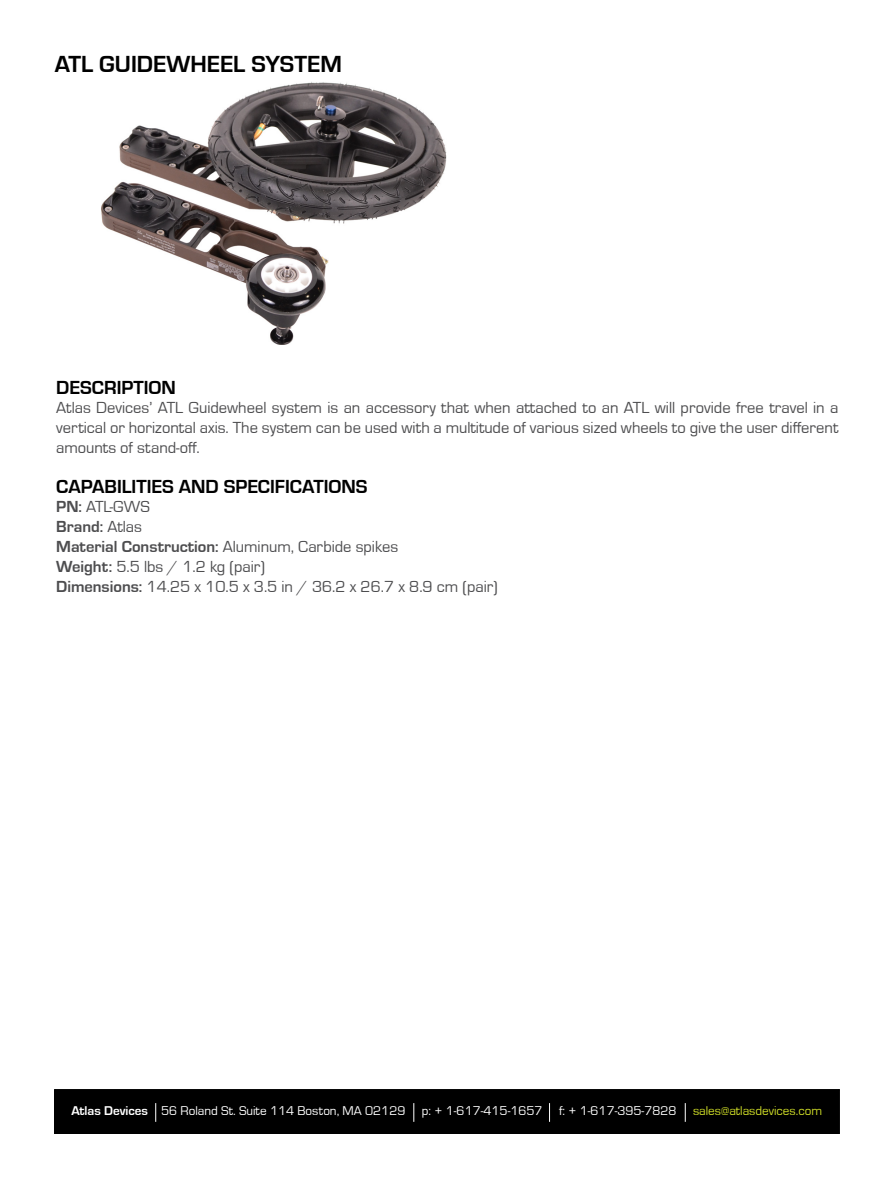
<style>
.page{position:relative;width:894px;height:1188px;background:#fff}
.page>*{position:absolute;margin:0;border:0;box-sizing:border-box;transform-origin:0 0}
.t1{font:700 24px "Eurostile";color:#000}
.t2{font:700 19.5px "Eurostile";color:#000}
.t3{font:16.5px/19.8px "Eurostile";color:#4d4d4f;text-align:justify}
.t4{font:700 16.5px "Eurostile";color:#4d4d4f}
.t5{font:13.2px "Eurostile";color:#fff}
.t6{font:13.2px "Eurostile";color:#cfdd27}
.s1{font-weight:700}
.s2{font-weight:400}
</style>
<div class="page">
<div style="left:55px;top:1090px;width:783px;height:43px;background:#000"></div>
<div style="left:54px;top:1089px;width:785px;height:45px;border:2px solid #000"></div>
<svg style="left:155px;top:1103px;width:1px;height:19px"></svg>
<svg style="left:413px;top:1103px;width:1px;height:19px"></svg>
<svg style="left:549px;top:1103px;width:1px;height:19px"></svg>
<svg style="left:684px;top:1103px;width:1px;height:19px"></svg>
<img style="left:101px;top:82px;width:346px;height:262px">
<p class="t1" style="left:55px;top:51px;width:288px">ATL GUIDEWHEEL SYSTEM</p>
<p class="t2" style="left:56px;top:376px;width:121px">DESCRIPTION</p>
<p class="t3" style="left:56px;top:398px;width:783px">Atlas Devices’ ATL Guidewheel system is an accessory that when attached to an ATL will provide free travel in a vertical or horizontal axis. The system can be used with a multitude of various sized wheels to give the user different amounts of stand-off.</p>
<p class="t2" style="left:56px;top:475px;width:313px">CAPABILITIES AND SPECIFICATIONS</p>
<p class="t3" style="left:56px;top:497px;width:95px"><span class="s1">PN:</span> ATL-GWS</p>
<p class="t4" style="left:56px;top:518px;width:87px">Brand: <span class="s2">Atlas</span></p>
<p class="t3" style="left:56px;top:537px;width:343px"><span class="s1">Material Construction:</span> Aluminum, Carbide spikes</p>
<p class="t3" style="left:56px;top:557px;width:210px"><span class="s1">Weight:</span> 5.5 lbs / 1.2 kg (pair)</p>
<p class="t3" style="left:56px;top:577px;width:443px"><span class="s1">Dimensions:</span> 14.25 x 10.5 x 3.5 in / 36.2 x 26.7 x 8.9 cm (pair)</p>
<p class="t5" style="left:71px;top:1104px;width:335px"><span class="s1">Atlas Devices</span> 56 Roland St. Suite 114 Boston, MA 02129</p>
<p class="t5" style="left:421px;top:1104px;width:122px">p: + 1-617-415-1657</p>
<p class="t5" style="left:559px;top:1104px;width:119px">f: + 1-617-395-7828</p>
<p class="t6" style="left:692px;top:1104px;width:130px">sales@atlasdevices.com</p>
</div>
